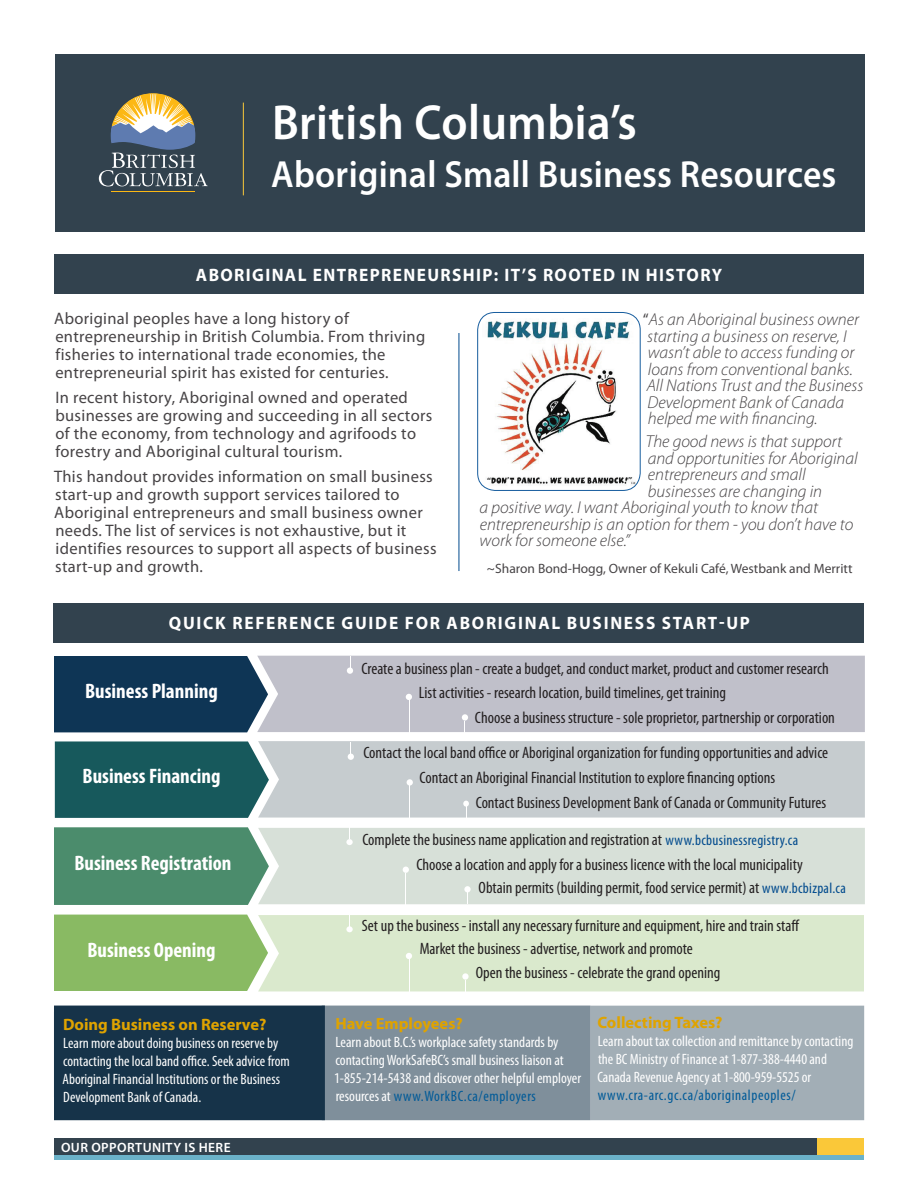
<style>
.page{position:relative;width:918px;height:1188px;background:#fff}
.page>*{position:absolute;margin:0;border:0;box-sizing:border-box;transform-origin:0 0}
.t1{font:600 49.5px "Myriad Pro";letter-spacing:.01em;color:#fff;scale:.94 1}
.t2{font:600 37.95px "Myriad Pro";letter-spacing:.005em;color:#fff;scale:.94 1}
.t3{font:700 condensed 21px "Myriad Pro";color:#fff}
.t4{font:700 18px "Myriad Pro";letter-spacing:.09em;color:#fff;scale:.96 1}
.t5{font:italic 300 17.25px/16.5px "Myriad Pro";color:#464345}
.t6{font:16.65px/18px "Myriad Pro";letter-spacing:.02em;color:#464345}
.t7{font:condensed 16.5px "Myriad Pro";color:#231f20}
.t8{font:700 16.5px "Myriad Pro";color:#dfa300}
.t9{font:700 16.2px "Myriad Pro";color:#dfa300}
.t10{font:condensed 15px/18px "Myriad Pro";color:#fff}
.t11{font:condensed 15px "Myriad Pro";letter-spacing:.04em;color:#005a98}
.t12{font:13.5px "Myriad Pro";color:#464345}
.t13{font:600 13.5px "Myriad Pro";letter-spacing:.03em;color:#fff}
.s1{font-weight:400;font-style:normal;font-size:16.65px}
.s2{font-size:15px;color:#004a8d}
.s3{color:#fff}
</style>
<div class="page">
<div style="left:55px;top:54px;width:810px;height:178px;background:#32424e"></div>
<div style="left:54px;top:255px;width:810px;height:39px;background:#32424e"></div>
<hr style="left:243px;top:103px;width:1px;height:92px;background:#fac839">
<div style="left:54px;top:603px;width:810px;height:39px;background:#32424e"></div>
<div style="left:54px;top:656px;width:203px;height:76px;background:#0e3555"></div>
<div style="left:55px;top:741px;width:203px;height:77px;background:#17595c"></div>
<div style="left:54px;top:915px;width:204px;height:76px;background:#89ba63"></div>
<div style="left:54px;top:827px;width:215px;height:78px;background:#4b8c6c"></div>
<div style="left:322px;top:1006px;width:268px;height:113px;background:#7f8f9b"></div>
<div style="left:258px;top:741px;width:607px;height:77px;background:#c6cccf"></div>
<svg style="left:348px;top:742px;width:6px;height:18px"></svg>
<svg style="left:463px;top:801px;width:6px;height:17px"></svg>
<hr style="left:410px;top:786px;width:1px;height:32px;background:#fff">
<div style="left:407px;top:779px;width:6px;height:7px;background:#fff;border-radius:50%"></div>
<div style="left:257px;top:656px;width:608px;height:76px;background:#c0c0ca"></div>
<div style="left:347px;top:667px;width:6px;height:7px;background:#fff;border-radius:50%"></div>
<div style="left:462px;top:714px;width:6px;height:7px;background:#fff;border-radius:50%"></div>
<hr style="left:409px;top:700px;width:1px;height:32px;background:#fff">
<svg style="left:406px;top:694px;width:6px;height:6px"></svg>
<div style="left:54px;top:1006px;width:271px;height:114px;background:#163349"></div>
<div style="left:590px;top:1006px;width:274px;height:114px;background:#a2aeb6"></div>
<div style="left:258px;top:915px;width:606px;height:76px;background:#dae9cd"></div>
<div style="left:346px;top:926px;width:7px;height:6px;background:#fff;border-radius:50%"></div>
<div style="left:462px;top:973px;width:7px;height:7px;background:#fff;border-radius:50%"></div>
<hr style="left:409px;top:959px;width:1px;height:32px;background:#fff">
<svg style="left:406px;top:953px;width:6px;height:6px"></svg>
<div style="left:258px;top:828px;width:607px;height:76px;background:#d7e0d8"></div>
<img style="left:478px;top:312px;width:162px;height:177px">
<div style="left:477px;top:312px;width:164px;height:179px;border:1px solid #175d9e;border-radius:18px"></div>
<div style="left:346px;top:839px;width:7px;height:6px;background:#fff;border-radius:50%"></div>
<hr style="left:406px;top:873px;width:1px;height:32px;background:#fff">
<svg style="left:403px;top:867px;width:6px;height:6px"></svg>
<svg style="left:467px;top:892px;width:1px;height:12px"></svg>
<div style="left:464px;top:886px;width:7px;height:6px;background:#fff;border-radius:50%"></div>
<hr style="left:112px;top:191px;width:83px;height:1px;background:#fcb814">
<svg style="left:99px;top:93px;width:109px;height:93px"></svg>
<hr style="left:459px;top:333px;width:1px;height:238px;background:#004a8d">
<hr style="left:54px;top:1156px;width:810px;height:4px;background:#6bb2c9">
<div style="left:54px;top:1138px;width:810px;height:18px;background:#32424e"></div>
<div style="left:817px;top:1138px;width:47px;height:18px;background:#fac839"></div>
<p class="t1" style="left:272px;top:91px;width:390px">British Columbia’s</p>
<p class="t2" style="left:271px;top:150px;width:603px">Aboriginal Small Business Resources</p>
<p class="t4" style="left:196px;top:263px;width:550px">ABORIGINAL ENTREPRENEURSHIP: IT’S ROOTED IN HISTORY</p>
<p class="t6" style="left:54px;top:310px;width:373px">Aboriginal peoples have a long history of entrepreneurship in British Columbia. From thriving fisheries to international trade economies, the entrepreneurial spirit has existed for centuries.</p>
<p class="t6" style="left:55px;top:388px;width:378px">In recent history, Aboriginal owned and operated businesses are growing and succeeding in all sectors of the economy, from technology and agrifoods to forestry and Aboriginal cultural tourism.</p>
<p class="t6" style="left:54px;top:467px;width:384px">This handout provides information on small business start-up and growth support services tailored to Aboriginal entrepreneurs and small business owner needs. The list of services is not exhaustive, but it identifies resources to support all aspects of business start-up and growth.</p>
<p class="t5" style="left:643px;top:311px;width:222px"><span class="s1">“</span>As an Aboriginal business owner starting a business on reserve, I wasn’t able to access funding or loans from conventional banks.<br>All Nations Trust and the Business<br>Development Bank of Canada helped me with financing.</p>
<p class="t5" style="left:646px;top:433px;width:198px">The good news is that support</p>
<p class="t5" style="left:648px;top:450px;width:212px">and opportunities for Aboriginal</p>
<p class="t5" style="left:648px;top:466px;width:159px">entrepreneurs and small</p>
<p class="t5" style="left:648px;top:483px;width:176px">businesses are changing in</p>
<p class="t5" style="left:480px;top:499px;width:340px">a positive way. I want Aboriginal youth to know that</p>
<p class="t5" style="left:480px;top:516px;width:375px">entrepreneurship is an option for them - you don’t have to</p>
<p class="t5" style="left:480px;top:532px;width:152px">work for someone else.”</p>
<p class="t12" style="left:487px;top:560px;width:367px">~Sharon Bond-Hogg, Owner of Kekuli Café, Westbank and Merritt</p>
<p class="t4" style="left:169px;top:611px;width:607px">QUICK REFERENCE GUIDE FOR ABORIGINAL BUSINESS START-UP</p>
<p class="t3" style="left:85px;top:678px;width:134px">Business Planning</p>
<p class="t3" style="left:83px;top:763px;width:139px">Business Financing</p>
<p class="t3" style="left:74px;top:850px;width:159px">Business Registration</p>
<p class="t3" style="left:87px;top:936px;width:130px">Business Opening</p>
<p class="t8" style="left:63px;top:1013px;width:205px">Doing Business on Reserve?</p>
<p class="t10" style="left:63px;top:1034px;width:229px">Learn more about doing business on reserve by contacting the local band office. Seek advice from Aboriginal Financial Institutions or the Business Development Bank of Canada.</p>
<p class="t13" style="left:61px;top:1139px;width:171px">OUR OPPORTUNITY IS HERE</p>
<p class="t7" style="left:361px;top:659px;width:469px">Create a business plan - create a budget, and conduct market, product and customer research</p>
<p class="t7" style="left:419px;top:683px;width:309px">List activities - research location, build timelines, get training</p>
<p class="t7" style="left:475px;top:707px;width:362px">Choose a business structure - sole proprietor, partnership or corporation</p>
<p class="t7" style="left:363px;top:743px;width:466px">Contact the local band office or Aboriginal organization for funding opportunities and advice</p>
<p class="t7" style="left:420px;top:768px;width:357px">Contact an Aboriginal Financial Institution to explore financing options</p>
<p class="t7" style="left:476px;top:793px;width:352px">Contact Business Development Bank of Canada or Community Futures</p>
<p class="t7" style="left:362px;top:829px;width:437px">Complete the business name application and registration at <span class="s2">www.bcbusinessregistry.ca</span></p>
<p class="t7" style="left:416px;top:854px;width:388px">Choose a location and apply for a business licence with the local municipality</p>
<p class="t7" style="left:479px;top:877px;width:369px">Obtain permits (building permit, food service permit) at <span class="s2">www.bcbizpal.ca</span></p>
<p class="t7" style="left:362px;top:916px;width:439px">Set up the business - install any necessary furniture and equipment, hire and train staff</p>
<p class="t7" style="left:420px;top:939px;width:275px">Market the business - advertise, network and promote</p>
<p class="t7" style="left:476px;top:962px;width:246px">Open the business - celebrate the grand opening</p>
<p class="t9" style="left:335px;top:1013px;width:129px">Have Employees?</p>
<p class="t10" style="left:334px;top:1033px;width:249px">Learn about B.C.’s workplace safety standards by contacting WorkSafeBC’s small business liaison at<br>1-855-214-5438 and discover other helpful employer</p>
<p class="t11" style="left:336px;top:1087px;width:202px"><span class="s3">resources at</span> www.WorkBC.ca/employers</p>
<p class="t8" style="left:597px;top:1012px;width:127px">Collecting Taxes?</p>
<p class="t10" style="left:598px;top:1032px;width:257px">Learn about tax collection and remittance by contacting the BC Ministry of Finance at 1-877-388-4440 and<br>Canada Revenue Agency at 1-800-959-5525 or</p>
<p class="t11" style="left:598px;top:1086px;width:199px">www.cra-arc.gc.ca/aboriginalpeoples/</p>
</div>
